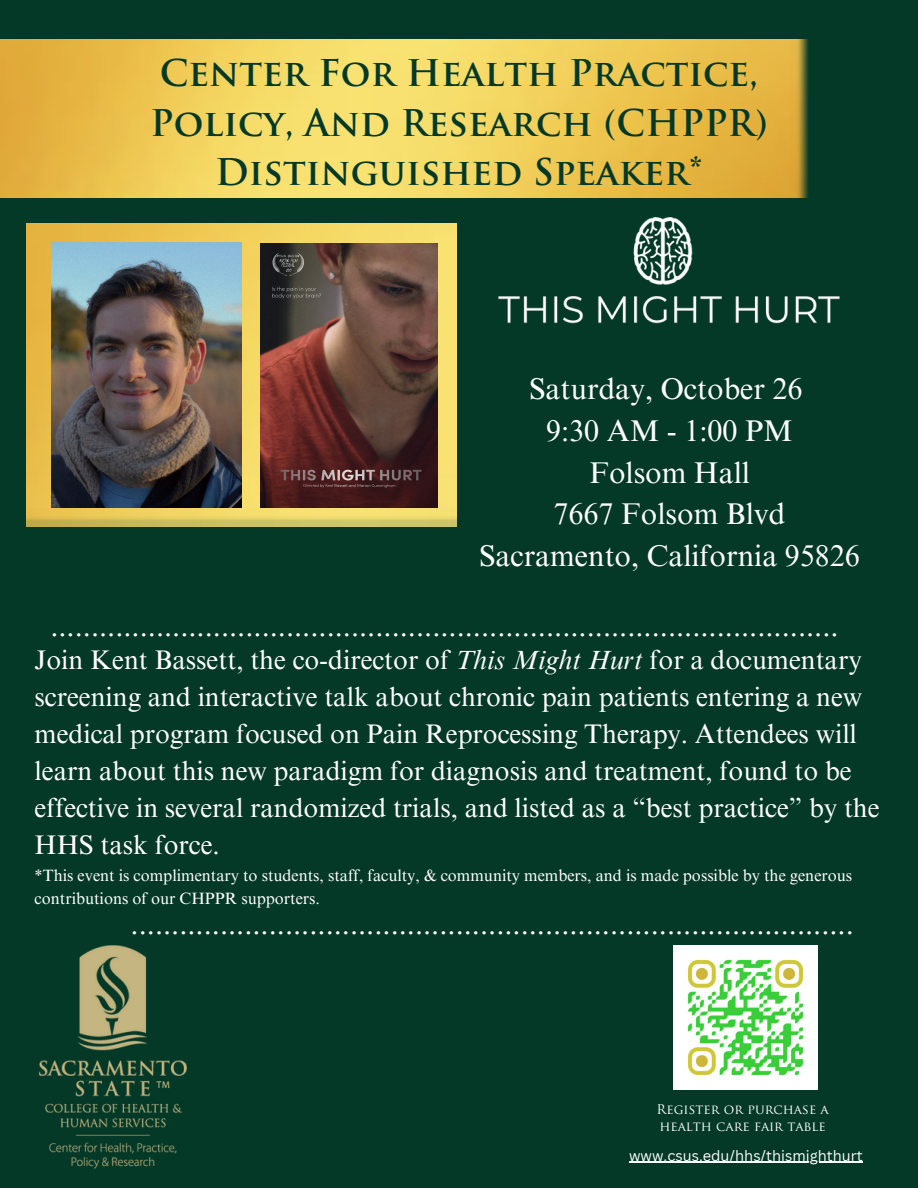
<style>
.page{position:relative;width:918px;height:1188px;background:#043927}
.page>*{position:absolute;margin:0;border:0;box-sizing:border-box;transform-origin:0 0}
.t1{font:700 36px/49.5px "Trajan Pro";color:#043927;text-align:center}
.t2{font:30px/41.7px "Times NRMT Pro";color:#fff;text-align:center}
.t3{font:26.85px/37.2px "Times NRMT Pro";color:#fff}
.t4{font:16.35px/22.5px "Times NRMT Pro";color:#fff}
.t5{font:14.55px "Canva Sans";color:#fff}
.t6{font:13.05px "Trajan Pro";color:#fff}
.s1{font-style:italic}
</style>
<div class="page">
<img style="left:40px;top:945px;width:146px;height:223px">
<img style="left:498px;top:217px;width:342px;height:107px">
<img style="left:27px;top:223px;width:430px;height:304px">
<img style="left:52px;top:243px;width:190px;height:264px">
<img style="left:261px;top:243px;width:177px;height:265px">
<img style="left:0;top:39px;width:808px;height:159px">
<hr style="left:629px;top:1161px;width:234px;height:2px;background:#fff">
<img style="left:674px;top:945px;width:144px;height:144px">
<h2 class="t1" style="left:150px;top:53px;width:619px">Center For Health Practice,<br>Policy, And Research (CHPPR)<br>Distinguished Speaker*</h2>
<p class="t2" style="left:479px;top:372px;width:382px">Saturday, October 26<br>9:30 AM - 1:00 PM<br>Folsom Hall<br>7667 Folsom Blvd<br>Sacramento, California 95826</p>
<h3 class="t2" style="left:50px;top:609px;width:790px">.................................................................................................</h3>
<p class="t3" style="left:35px;top:644px;width:846px">Join Kent Bassett, the co-director of <span class="s1">This Might Hurt</span> for a documentary screening and interactive talk about chronic pain patients entering a new medical program focused on Pain Reprocessing Therapy. Attendees will learn about this new paradigm for diagnosis and treatment, found to be effective in several randomized trials, and listed as a “best practice” by the HHS task force.</p>
<p class="t4" style="left:35px;top:867px;width:819px">*This event is complimentary to students, staff, faculty, &amp; community members, and is made possible by the generous contributions of our CHPPR supporters.</p>
<p class="t2" style="left:131px;top:906px;width:725px">.........................................................................................</p>
<p class="t6" style="left:657px;top:1104px;width:174px">Register or purchase a</p>
<p class="t6" style="left:659px;top:1122px;width:168px">health care fair table</p>
<p class="t5" style="left:629px;top:1145px;width:235px">www.csus.edu/hhs/thismighthurt</p>
</div>
